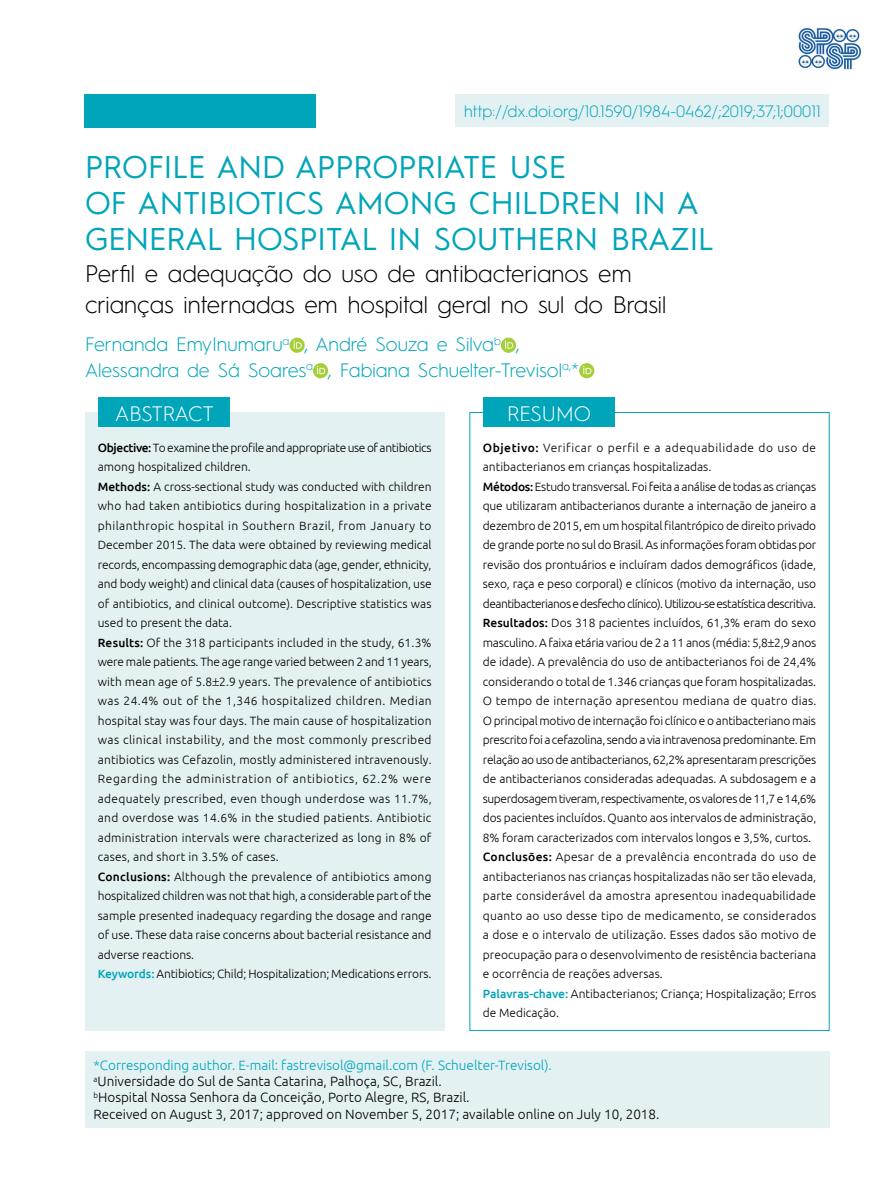
<style>
.page{position:relative;width:893px;height:1191px;background:#fff}
.page>*{position:absolute;margin:0;border:0;box-sizing:border-box;transform-origin:0 0}
.t1{font:31.5px/36px "Hurme Geometric Sans 1";color:#00a5b9}
.t2{font:300 24px/31.5px "Hurme Geometric Sans 1";color:#000}
.t3{font:300 21px "Hurme Geometric Sans 1";letter-spacing:-.005em;color:#fff}
.t4{font:300 19.5px/25.5px "Hurme Geometric Sans 1";color:#00a5b9}
.t5{font:300 16.5px "Hurme Geometric Sans 1";color:#00a5b9}
.t6{font:300 13.5px/16.2px "Ubuntu";color:#000}
.t7{font:300 12px/19.5px "Ubuntu";color:#000}
.s1{font-weight:500}
.s2{font-weight:500;color:#00a5b9}
.s3{color:#00a5b9}
</style>
<div class="page">
<div style="left:85px;top:412px;width:359px;height:618px;background:#e4f1f3"></div>
<div style="left:98px;top:398px;width:132px;height:29px;background:#00a5b9"></div>
<div style="left:483px;top:398px;width:132px;height:29px;background:#00a5b9"></div>
<div style="left:85px;top:1051px;width:744px;height:76px;background:#e4f1f3"></div>
<svg style="left:289px;top:337px;width:16px;height:16px"></svg>
<svg style="left:294px;top:340px;width:8px;height:9px"></svg>
<svg style="left:501px;top:337px;width:15px;height:16px"></svg>
<svg style="left:505px;top:340px;width:8px;height:9px"></svg>
<svg style="left:313px;top:363px;width:15px;height:15px"></svg>
<svg style="left:317px;top:366px;width:8px;height:8px"></svg>
<svg style="left:579px;top:363px;width:15px;height:15px"></svg>
<svg style="left:583px;top:366px;width:8px;height:8px"></svg>
<div style="left:456px;top:94px;width:373px;height:32px;background:#e4f1f3"></div>
<img style="left:798px;top:27px;width:64px;height:43px">
<div style="left:85px;top:94px;width:231px;height:33px;background:#00a5b9"></div>
<h3 class="t5" style="left:464px;top:100px;width:358px">http://dx.doi.org/10.1590/1984‑0462/;2019;37;1;00011</h3>
<h1 class="t1" style="left:85px;top:147px;width:630px">PROFILE AND APPROPRIATE USE<br>OF ANTIBIOTICS AMONG CHILDREN IN A<br>GENERAL HOSPITAL IN SOUTHERN BRAZIL</h1>
<h2 class="t2" style="left:85px;top:256px;width:583px">Perfil e adequação do uso de antibacterianos em crianças internadas em hospital geral no sul do Brasil</h2>
<h3 class="t4" style="left:85px;top:330px;width:496px">Fernanda EmyInumaru<sup>a</sup> , André Souza e Silva<sup>b</sup> ,<br>Alessandra de Sá Soares<sup>a</sup> , Fabiana Schuelter‑Trevisol<sup>a,</sup>*</h3>
<h3 class="t3" style="left:115px;top:399px;width:100px">abstract</h3>
<h3 class="t3" style="left:507px;top:399px;width:85px">resumo</h3>
<p class="t7" style="left:98px;top:437px;width:335px"><span class="s1">Objective:</span> To examine the profile and appropriate use of antibiotics among hospitalized children.<br><span class="s1">Methods:</span> A cross‑sectional study was conducted with children who had taken antibiotics during hospitalization in a private philanthropic hospital in Southern Brazil, from January to December 2015. The data were obtained by reviewing medical records, encompassing demographic data (age, gender, ethnicity, and body weight) and clinical data (causes of hospitalization, use of antibiotics, and clinical outcome). Descriptive statistics was used to present the data.<br><span class="s1">Results:</span> Of the 318 participants included in the study, 61.3% were male patients. The age range varied between 2 and 11 years, with mean age of 5.8 2.9 years. The prevalence of antibiotics was 24.4% out of the 1,346 hospitalized children. Median hospital stay was four days. The main cause of hospitalization was clinical instability, and the most commonly prescribed antibiotics was Cefazolin, mostly administered intravenously.<br>Regarding the administration of antibiotics, 62.2% were adequately prescribed, even though underdose was 11.7%, and overdose was 14.6% in the studied patients. Antibiotic administration intervals were characterized as long in 8% of cases, and short in 3.5% of cases.<br><span class="s1">Conclusions:</span> Although the prevalence of antibiotics among hospitalized children was not that high, a considerable part of the sample presented inadequacy regarding the dosage and range of use. These data raise concerns about bacterial resistance and adverse reactions.<br><span class="s2">Keywords:</span> Antibiotics; Child; Hospitalization; Medications errors.</p>
<p class="t7" style="left:483px;top:437px;width:335px"><span class="s1">Objetivo:</span> Verificar o perfil e a adequabilidade do uso de antibacterianos em crianças hospitalizadas.<br><span class="s1">Métodos:</span> Estudo transversal. Foi feita a análise de todas as crianças que utilizaram antibacterianos durante a internação de janeiro a dezembro de 2015, em um hospital filantrópico de direito privado de grande porte no sul do Brasil. As informações foram obtidas por revisão dos prontuários e incluíram dados demográficos (idade, sexo, raça e peso corporal) e clínicos (motivo da internação, uso deantibacterianos e desfecho clínico). Utilizou‑se estatística descritiva.<br><span class="s1">Resultados:</span> Dos 318 pacientes incluídos, 61,3% eram do sexo masculino. A faixa etária variou de 2 a 11 anos (média: 5,8 2,9 anos de idade). A prevalência do uso de antibacterianos foi de 24,4% considerando o total de 1.346 crianças que foram hospitalizadas.<br>O tempo de internação apresentou mediana de quatro dias.<br>O principal motivo de internação foi clínico e o antibacteriano mais prescrito foi a cefazolina, sendo a via intravenosa predominante. Em relação ao uso de antibacterianos, 62,2% apresentaram prescrições de antibacterianos consideradas adequadas. A subdosagem e a superdosagem tiveram, respectivamente, os valores de 11,7 e 14,6% dos pacientes incluídos. Quanto aos intervalos de administração, 8% foram caracterizados com intervalos longos e 3,5%, curtos.<br><span class="s1">Conclusões:</span> Apesar de a prevalência encontrada do uso de antibacterianos nas crianças hospitalizadas não ser tão elevada, parte considerável da amostra apresentou inadequabilidade quanto ao uso desse tipo de medicamento, se considerados a dose e o intervalo de utilização. Esses dados são motivo de preocupação para o desenvolvimento de resistência bacteriana e ocorrência de reações adversas.<br><span class="s2">Palavras‑chave:</span> Antibacterianos; Criança; Hospitalização; Erros de Medicação.</p>
<p class="t6" style="left:94px;top:1056px;width:567px"><span class="s3">*Corresponding author. E‑mail: fastrevisol@gmail.com (F. Schuelter‑Trevisol).<br></span><sup>a</sup>Universidade do Sul de Santa Catarina, Palhoça, SC, Brazil.<br><sup>b</sup>Hospital Nossa Senhora da Conceição, Porto Alegre, RS, Brazil.<br>Received on August 3, 2017; approved on November 5, 2017; available online on July 10, 2018.</p>
</div>
